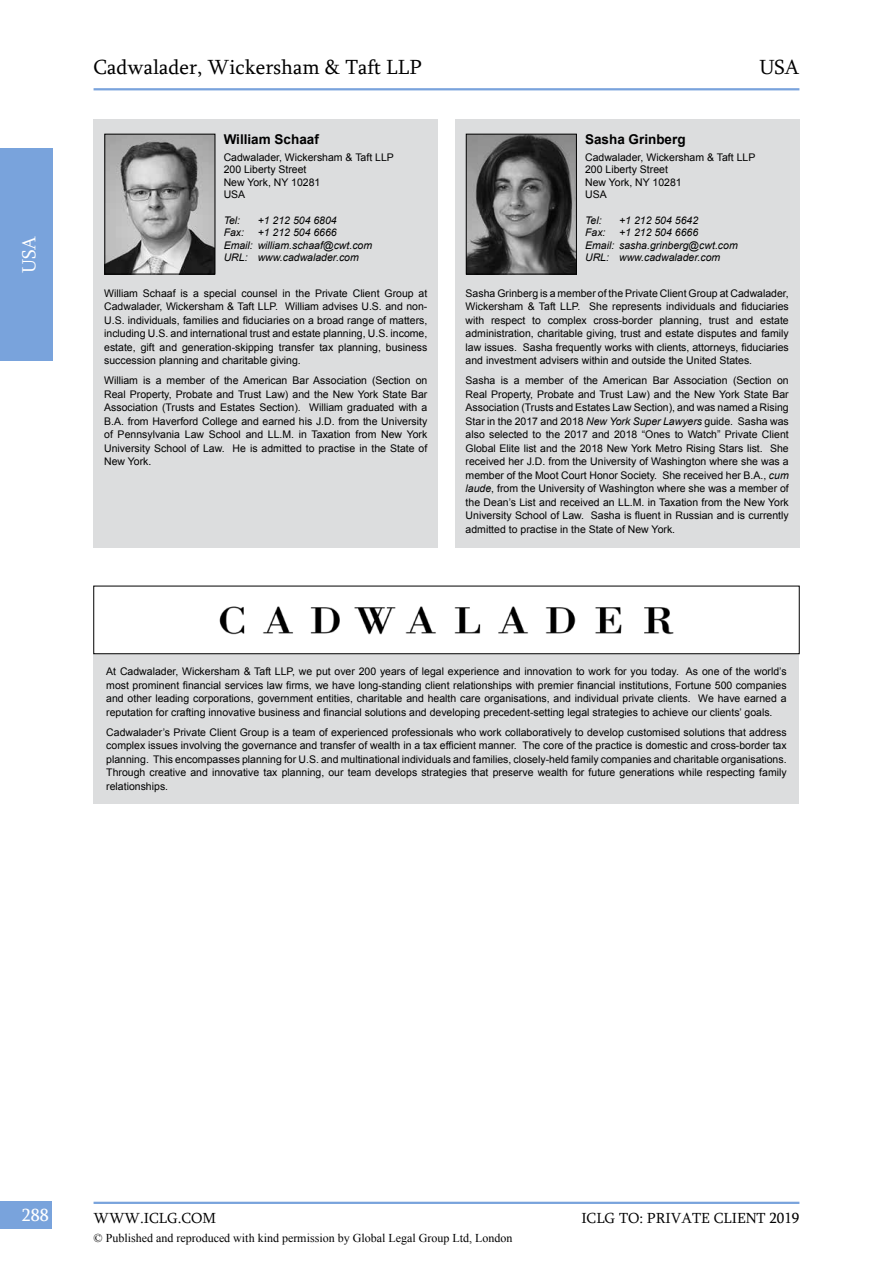
<style>
.page{position:relative;width:893px;height:1263px;background:#fff}
.page>*{position:absolute;margin:0;border:0;box-sizing:border-box;transform-origin:0 0}
.t1{font:21px "Sylfaen";color:#000}
.t2{font:19.5px "Sylfaen";color:#fff}
.t3{font:18px "Sylfaen";color:#fff}
.t4{font:15px "Sylfaen";color:#000}
.t5{font:700 13.5px "Arial";color:#000}
.t6{font:12px "Times New Roman";color:#000}
.t7{font:10.5px/13.5px "Arial";color:#000;text-align:justify}
.t8{font:italic 10.5px/12.6px "Arial";color:#000}
.s1{font-style:italic}
</style>
<div class="page">
<div style="left:0;top:1201px;width:52px;height:28px;background:#79a3dc"></div>
<hr style="left:94px;top:1202px;width:705px;height:2px;background:#79a3dc">
<div style="left:0;top:148px;width:53px;height:213px;background:#79a3dc"></div>
<hr style="left:94px;top:88px;width:705px;height:2px;background:#79a3dc">
<div style="left:94px;top:654px;width:705px;height:149px;background:#dcddde"></div>
<img style="left:219px;top:606px;width:455px;height:29px">
<div style="left:94px;top:586px;width:705px;height:68px;border:1px solid #000"></div>
<div style="left:94px;top:119px;width:344px;height:429px;background:#dcddde"></div>
<img style="left:107px;top:136px;width:106px;height:136px">
<div style="left:105px;top:134px;width:110px;height:140px;border:1px solid #000"></div>
<div style="left:455px;top:119px;width:344px;height:429px;background:#dcddde"></div>
<img style="left:468px;top:136px;width:107px;height:136px">
<div style="left:466px;top:134px;width:111px;height:140px;border:1px solid #000"></div>
<h2 class="t2" style="left:16px;top:273px;width:39px;rotate:-90deg">USA</h2>
<h1 class="t1" style="left:94px;top:53px;width:330px">Cadwalader, Wickersham &amp; Taft LLP</h1>
<h1 class="t1" style="left:759px;top:53px;width:42px">USA</h1>
<p class="t5" style="left:224px;top:130px;width:97px">William Schaaf</p>
<p class="t7" style="left:224px;top:151px;width:172px;line-height:12.6px;text-align:left">Cadwalader, Wickersham &amp; Taft LLP<br>200 Liberty Street<br>New York, NY 10281<br>USA</p>
<p class="t8" style="left:224px;top:214px;width:18px">Tel:</p>
<p class="t8" style="left:258px;top:214px;width:81px">+1 212 504 6804</p>
<p class="t8" style="left:224px;top:226px;width:22px">Fax:</p>
<p class="t8" style="left:224px;top:226px;width:150px;text-indent:34px">+1 212 504 6666<br>Email: william.schaaf@cwt.com<br>URL: www.cadwalader.com</p>
<p class="t7" style="left:104px;top:286px;width:325px">William Schaaf is a special counsel in the Private Client Group at Cadwalader, Wickersham &amp; Taft LLP. William advises U.S. and non-U.S. individuals, families and fiduciaries on a broad range of matters, including U.S. and international trust and estate planning, U.S. income, estate, gift and generation-skipping transfer tax planning, business succession planning and charitable giving.</p>
<p class="t7" style="left:104px;top:374px;width:325px">William is a member of the American Bar Association (Section on Real Property, Probate and Trust Law) and the New York State Bar Association (Trusts and Estates Section). William graduated with a B.A. from Haverford College and earned his J.D. from the University of Pennsylvania Law School and LL.M. in Taxation from New York University School of Law. He is admitted to practise in the State of New York.</p>
<p class="t5" style="left:585px;top:130px;width:102px">Sasha Grinberg</p>
<p class="t7" style="left:585px;top:151px;width:172px;line-height:12.6px;text-align:left">Cadwalader, Wickersham &amp; Taft LLP<br>200 Liberty Street<br>New York, NY 10281<br>USA</p>
<p class="t8" style="left:585px;top:214px;width:18px">Tel:</p>
<p class="t8" style="left:619px;top:214px;width:81px">+1 212 504 5642</p>
<p class="t8" style="left:585px;top:226px;width:22px">Fax:</p>
<p class="t8" style="left:585px;top:226px;width:154px;text-indent:34px">+1 212 504 6666<br>Email: sasha.grinberg@cwt.com<br>URL: www.cadwalader.com</p>
<p class="t7" style="left:466px;top:286px;width:325px">Sasha Grinberg is a member of the Private Client Group at Cadwalader, Wickersham &amp; Taft LLP. She represents individuals and fiduciaries with respect to complex cross-border planning, trust and estate administration, charitable giving, trust and estate disputes and family law issues. Sasha frequently works with clients, attorneys, fiduciaries and investment advisers within and outside the United States.</p>
<p class="t7" style="left:466px;top:374px;width:325px">Sasha is a member of the American Bar Association (Section on Real Property, Probate and Trust Law) and the New York State Bar Association (Trusts and Estates Law Section), and was named a Rising Star in the 2017 and 2018 <span class="s1">New York Super Lawyers</span> guide. Sasha was also selected to the 2017 and 2018 “Ones to Watch” Private Client Global Elite list and the 2018 New York Metro Rising Stars list. She received her J.D. from the University of Washington where she was a member of the Moot Court Honor Society. She received her B.A., <span class="s1">cum laude</span>, from the University of Washington where she was a member of the Dean’s List and received an LL.M. in Taxation from the New York University School of Law. Sasha is fluent in Russian and is currently admitted to practise in the State of New York.</p>
<p class="t7" style="left:106px;top:665px;width:682px">At Cadwalader, Wickersham &amp; Taft LLP, we put over 200 years of legal experience and innovation to work for you today. As one of the world’s most prominent financial services law firms, we have long-standing client relationships with premier financial institutions, Fortune 500 companies and other leading corporations, government entities, charitable and health care organisations, and individual private clients. We have earned a reputation for crafting innovative business and financial solutions and developing precedent-setting legal strategies to achieve our clients’ goals.</p>
<p class="t7" style="left:106px;top:725px;width:682px">Cadwalader’s Private Client Group is a team of experienced professionals who work collaboratively to develop customised solutions that address complex issues involving the governance and transfer of wealth in a tax efficient manner. The core of the practice is domestic and cross-border tax planning. This encompasses planning for U.S. and multinational individuals and families, closely-held family companies and charitable organisations.<br>Through creative and innovative tax planning, our team develops strategies that preserve wealth for future generations while respecting family relationships.</p>
<h3 class="t3" style="left:22px;top:1202px;width:29px">288</h3>
<h3 class="t4" style="left:94px;top:1208px;width:124px">WWW.ICLG.COM</h3>
<h3 class="t4" style="left:581px;top:1208px;width:220px">ICLG TO: PRIVATE CLIENT 2019</h3>
<p class="t6" style="left:94px;top:1229px;width:420px">© Published and reproduced with kind permission by Global Legal Group Ltd, London</p>
</div>
